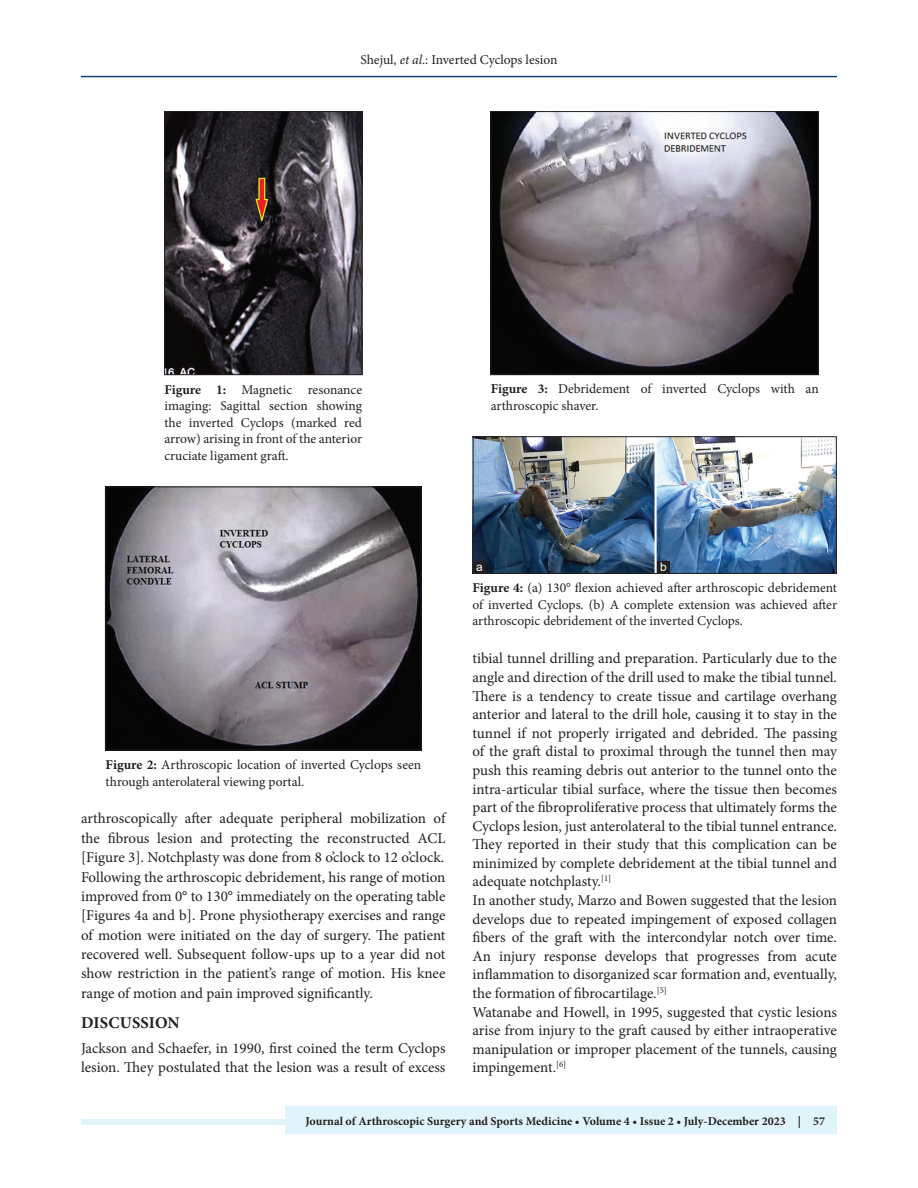
<style>
.page{position:relative;width:918px;height:1188px;background:#fff}
.page>*{position:absolute;margin:0;border:0;box-sizing:border-box;transform-origin:0 0}
.t1{font:700 16.5px "Minion Pro";letter-spacing:.01em;color:#231f20}
.TX{font:15px/18.6px "Minion Pro";letter-spacing:-.005em;color:#231f20;text-align:justify}
.FGC{font:13.5px/16.5px "Minion Pro";color:#231f20;text-align:justify}
.JF{font:700 12px "Minion Pro";color:#231f20}
.LABEL{font:12px "Arial";color:#fff}
.s1{font-style:italic}
.s2{font-weight:700}
</style>
<div class="page">
<hr style="left:81px;top:76px;width:756px;height:1px;background:#164077">
<div style="left:81px;top:1119px;width:756px;height:6px;background:#e1f4fc"></div>
<div style="left:286px;top:1106px;width:551px;height:28px;background:#e1f4fc"></div>
<img style="left:166px;top:113px;width:194px;height:260px">
<div style="left:164px;top:111px;width:198px;height:264px;border:1px solid #231f20"></div>
<img style="left:493px;top:113px;width:324px;height:260px">
<div style="left:491px;top:111px;width:328px;height:264px;border:1px solid #231f20"></div>
<img style="left:107px;top:489px;width:312px;height:259px">
<div style="left:105px;top:487px;width:316px;height:263px;border:1px solid #231f20"></div>
<img style="left:475px;top:439px;width:360px;height:133px">
<div style="left:473px;top:437px;width:364px;height:137px;border:1px solid #231f20"></div>
<div style="left:657px;top:561px;width:13px;height:12px;background:#231f20"></div>
<div style="left:473px;top:561px;width:13px;height:12px;background:#231f20"></div>
<p class="FGC" style="left:361px;top:51px;width:198px">Shejul, <span class="s1">et al</span>.: Inverted Cyclops lesion</p>
<p class="FGC" style="left:164px;top:381px;width:199px"><span class="s2">Figure 1:</span> Magnetic resonance imaging: Sagittal section showing the inverted Cyclops (marked red arrow) arising in front of the anterior cruciate ligament graft.</p>
<p class="FGC" style="left:491px;top:381px;width:329px"><span class="s2">Figure 3:</span> Debridement of inverted Cyclops with an arthroscopic shaver.</p>
<p class="LABEL" style="left:476px;top:559px;width:8px">a</p>
<p class="LABEL" style="left:660px;top:559px;width:8px">b</p>
<p class="FGC" style="left:106px;top:757px;width:317px"><span class="s2">Figure 2:</span> Arthroscopic location of inverted Cyclops seen through anterolateral viewing portal.</p>
<p class="TX" style="left:81px;top:809px;width:366px;line-height:19.4px">arthroscopically after adequate peripheral mobilization of the fibrous lesion and protecting the reconstructed ACL [Figure 3]. Notchplasty was done from 8 o’clock to 12 o’clock.</p>
<p class="TX" style="left:81px;top:867px;width:366px;line-height:19.4px">Following the arthroscopic debridement, his range of motion improved from 0° to 130° immediately on the operating table [Figures 4a and b]. Prone physiotherapy exercises and range of motion were initiated on the day of surgery. The patient recovered well. Subsequent follow-ups up to a year did not show restriction in the patient’s range of motion. His knee range of motion and pain improved significantly.</p>
<h1 class="t1" style="left:81px;top:1011px;width:100px">DISCUSSION</h1>
<p class="TX" style="left:81px;top:1039px;width:366px;line-height:19.4px">Jackson and Schaefer, in 1990, first coined the term Cyclops lesion. They postulated that the lesion was a result of excess</p>
<p class="FGC" style="left:472px;top:580px;width:366px"><span class="s2">Figure 4:</span> (a) 130° flexion achieved after arthroscopic debridement of inverted Cyclops. (b) A complete extension was achieved after arthroscopic debridement of the inverted Cyclops.</p>
<p class="TX" style="left:472px;top:649px;width:366px">tibial tunnel drilling and preparation. Particularly due to the angle and direction of the drill used to make the tibial tunnel.<br>There is a tendency to create tissue and cartilage overhang anterior and lateral to the drill hole, causing it to stay in the tunnel if not properly irrigated and debrided. The passing of the graft distal to proximal through the tunnel then may push this reaming debris out anterior to the tunnel onto the intra-articular tibial surface, where the tissue then becomes part of the fibroproliferative process that ultimately forms the Cyclops lesion, just anterolateral to the tibial tunnel entrance.<br>They reported in their study that this complication can be minimized by complete debridement at the tibial tunnel and adequate notchplasty.<sup>[1]</sup></p>
<p class="TX" style="left:472px;top:891px;width:366px">In another study, Marzo and Bowen suggested that the lesion develops due to repeated impingement of exposed collagen fibers of the graft with the intercondylar notch over time.<br>An injury response develops that progresses from acute inflammation to disorganized scar formation and, eventually, the formation of fibrocartilage.<sup>[5]</sup></p>
<p class="TX" style="left:472px;top:1003px;width:366px">Watanabe and Howell, in 1995, suggested that cystic lesions arise from injury to the graft caused by either intraoperative manipulation or improper placement of the tunnels, causing impingement.<sup>[6]</sup></p>
<p class="JF" style="left:305px;top:1113px;width:521px">Journal of Arthroscopic Surgery and Sports Medicine • Volume 4 • Issue 2 • July-December 2023 | 57</p>
</div>
